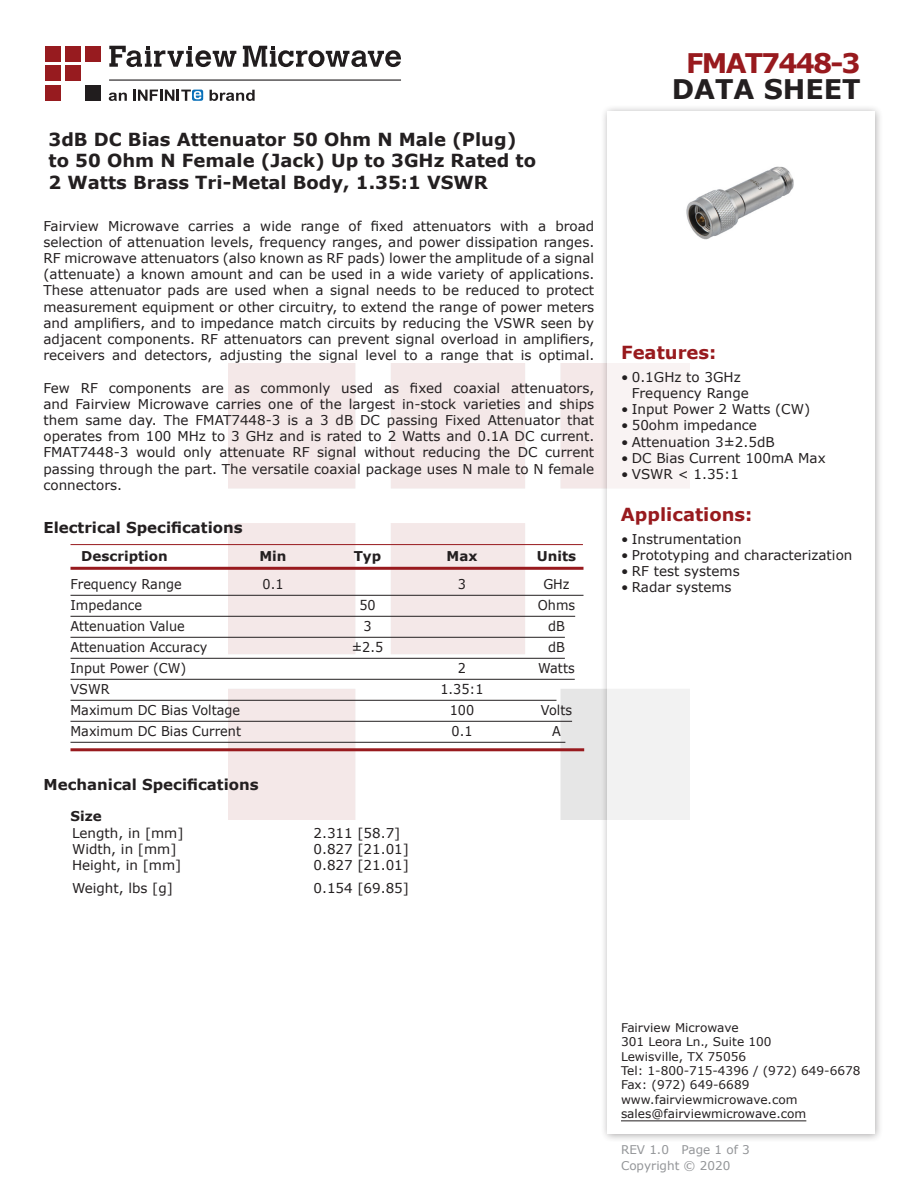
<style>
.page{position:relative;width:918px;height:1188px;background:#fff}
.page>*{position:absolute;margin:0;border:0;box-sizing:border-box;transform-origin:0 0}
.FM{font:700 27px "Verdana";letter-spacing:-.07em;color:#981a1e}
.t1{font:700 27px "Verdana";color:#231f20}
.Web_Description_Para{font:700 18px/21.6px "Verdana";color:#231f20}
.Applications_Header{font:700 18px "Verdana";color:#981a1e}
.Head1{font:700 15px "Verdana";color:#231f20}
.MarketingDescription{font:13.5px/16.2px "Verdana";color:#231f20;text-align:justify}
.Table-Header{font:13.5px "Verdana";color:#231f20;scale:.95 1}
.Specs_Para{font:13.5px "Verdana";color:#231f20}
.Table-Header-2{font:700 13.5px "Verdana";color:#231f20}
.Head2{font:700 13.5px "Verdana";color:#231f20}
.FM_Info{font:12px "Verdana";color:#231f20}
.REV_Info{font:12px "Verdana";color:#939598}
</style>
<div class="page">
<div style="left:45px;top:46px;width:16px;height:15px;background:#971b1f"></div>
<div style="left:65px;top:66px;width:16px;height:15px;background:#971b1f"></div>
<div style="left:85px;top:85px;width:16px;height:16px;background:#211d1e"></div>
<div style="left:45px;top:85px;width:16px;height:16px;background:#971b1f"></div>
<div style="left:85px;top:46px;width:16px;height:15px;background:#971b1f"></div>
<div style="left:45px;top:66px;width:16px;height:15px;background:#971b1f"></div>
<div style="left:65px;top:46px;width:16px;height:15px;background:#971b1f"></div>
<svg style="left:109px;top:46px;width:292px;height:21px"></svg>
<svg style="left:192px;top:90px;width:11px;height:11px"></svg>
<svg style="left:133px;top:90px;width:68px;height:11px"></svg>
<svg style="left:210px;top:90px;width:45px;height:11px"></svg>
<svg style="left:109px;top:93px;width:18px;height:8px"></svg>
<hr style="left:109px;top:80px;width:292px;height:1px;background:#211d1e">
<div style="left:600px;top:104px;width:284px;height:1039px;background:#231f20;opacity:.75"></div>
<div style="left:608px;top:111px;width:267px;height:1023px;background:#fff"></div>
<hr style="left:70px;top:544px;width:513px;height:1px;background:#981a1e">
<hr style="left:70px;top:567px;width:514px;height:3px;background:#981a1e">
<hr style="left:70px;top:595px;width:514px;height:1px;background:#231f20">
<hr style="left:70px;top:616px;width:505px;height:1px;background:#231f20">
<hr style="left:70px;top:637px;width:495px;height:1px;background:#231f20">
<hr style="left:70px;top:658px;width:495px;height:1px;background:#231f20">
<hr style="left:70px;top:679px;width:505px;height:1px;background:#231f20">
<hr style="left:70px;top:700px;width:486px;height:1px;background:#231f20">
<hr style="left:70px;top:721px;width:502px;height:1px;background:#231f20">
<hr style="left:70px;top:742px;width:495px;height:1px;background:#231f20">
<hr style="left:70px;top:748px;width:514px;height:3px;background:#981a1e">
<hr style="left:621px;top:1120px;width:185px;height:1px;background:#231f20">
<img style="left:686px;top:166px;width:108px;height:74px">
<p class="Web_Description_Para" style="left:49px;top:128px;width:489px">3dB DC Bias Attenuator 50 Ohm N Male (Plug) to 50 Ohm N Female (Jack) Up to 3GHz Rated to<br>2 Watts Brass Tri-Metal Body, 1.35:1 VSWR</p>
<p class="MarketingDescription" style="left:44px;top:217px;width:552px">Fairview Microwave carries a wide range of fixed attenuators with a broad selection of attenuation levels, frequency ranges, and power dissipation ranges.<br>RF microwave attenuators (also known as RF pads) lower the amplitude of a signal (attenuate) a known amount and can be used in a wide variety of applications.<br>These attenuator pads are used when a signal needs to be reduced to protect measurement equipment or other circuitry, to extend the range of power meters and amplifiers, and to impedance match circuits by reducing the VSWR seen by adjacent components. RF attenuators can prevent signal overload in amplifiers, receivers and detectors, adjusting the signal level to a range that is optimal.</p>
<p class="MarketingDescription" style="left:44px;top:379px;width:552px">Few RF components are as commonly used as fixed coaxial attenuators, and Fairview Microwave carries one of the largest in-stock varieties and ships them same day. The FMAT7448-3 is a 3 dB DC passing Fixed Attenuator that operates from 100 MHz to 3 GHz and is rated to 2 Watts and 0.1A DC current.<br>FMAT7448-3 would only attenuate RF signal without reducing the DC current passing through the part. The versatile coaxial package uses N male to N female connectors.</p>
<p class="Head1" style="left:44px;top:517px;width:201px">Electrical Specifications</p>
<p class="Table-Header-2" style="left:81px;top:546px;width:88px">Description</p>
<p class="Table-Header-2" style="left:259px;top:546px;width:29px">Min</p>
<p class="Table-Header-2" style="left:354px;top:546px;width:29px">Typ</p>
<p class="Table-Header-2" style="left:447px;top:546px;width:32px">Max</p>
<p class="Table-Header-2" style="left:537px;top:546px;width:41px">Units</p>
<p class="Table-Header" style="left:70px;top:575px;width:119px">Frequency Range</p>
<p class="Table-Header" style="left:263px;top:575px;width:24px">0.1</p>
<p class="Table-Header" style="left:458px;top:575px;width:10px">3</p>
<p class="Table-Header" style="left:543px;top:575px;width:29px">GHz</p>
<p class="Table-Header" style="left:70px;top:596px;width:77px">Impedance</p>
<p class="Table-Header" style="left:359px;top:596px;width:19px">50</p>
<p class="Table-Header" style="left:538px;top:596px;width:41px">Ohms</p>
<p class="Table-Header" style="left:70px;top:617px;width:122px">Attenuation Value</p>
<p class="Table-Header" style="left:363px;top:617px;width:10px">3</p>
<p class="Table-Header" style="left:548px;top:617px;width:19px">dB</p>
<p class="Table-Header" style="left:70px;top:638px;width:145px">Attenuation Accuracy</p>
<p class="Table-Header" style="left:352px;top:638px;width:35px">±2.5</p>
<p class="Table-Header" style="left:548px;top:638px;width:19px">dB</p>
<p class="Table-Header" style="left:70px;top:659px;width:123px">Input Power (CW)</p>
<p class="Table-Header" style="left:458px;top:659px;width:10px">2</p>
<p class="Table-Header" style="left:538px;top:659px;width:40px">Watts</p>
<p class="Table-Header" style="left:70px;top:680px;width:43px">VSWR</p>
<p class="Table-Header" style="left:440px;top:680px;width:47px">1.35:1</p>
<p class="Table-Header" style="left:70px;top:701px;width:180px">Maximum DC Bias Voltage</p>
<p class="Table-Header" style="left:450px;top:701px;width:27px">100</p>
<p class="Table-Header" style="left:541px;top:701px;width:34px">Volts</p>
<p class="Table-Header" style="left:70px;top:722px;width:181px">Maximum DC Bias Current</p>
<p class="Table-Header" style="left:452px;top:722px;width:24px">0.1</p>
<p class="Table-Header" style="left:552px;top:722px;width:11px">A</p>
<p class="Head1" style="left:44px;top:774px;width:217px">Mechanical Specifications</p>
<p class="Head2" style="left:70px;top:807px;width:33px">Size</p>
<p class="Specs_Para" style="left:72px;top:824px;width:113px">Length, in [mm]</p>
<p class="Specs_Para" style="left:314px;top:824px;width:88px">2.311 [58.7]</p>
<p class="Specs_Para" style="left:72px;top:840px;width:106px">Width, in [mm]</p>
<p class="Specs_Para" style="left:314px;top:840px;width:97px">0.827 [21.01]</p>
<p class="Specs_Para" style="left:72px;top:856px;width:111px">Height, in [mm]</p>
<p class="Specs_Para" style="left:314px;top:856px;width:97px">0.827 [21.01]</p>
<p class="Specs_Para" style="left:72px;top:878px;width:102px">Weight, lbs [g]</p>
<p class="Specs_Para" style="left:314px;top:878px;width:97px">0.154 [69.85]</p>
<p class="FM" style="left:686px;top:44px;width:176px">FMAT7448-3</p>
<p class="t1" style="left:672px;top:70px;width:191px">DATA SHEET</p>
<p class="Applications_Header" style="left:621px;top:339px;width:97px">Features:</p>
<p class="MarketingDescription" style="left:632px;top:369px;width:119px;text-indent:-11px">• 0.1GHz to 3GHz<br>Frequency Range</p>
<p class="MarketingDescription" style="left:621px;top:401px;width:191px">• Input Power 2 Watts (CW)</p>
<p class="MarketingDescription" style="left:621px;top:417px;width:138px">• 50ohm impedance</p>
<p class="MarketingDescription" style="left:621px;top:433px;width:155px">• Attenuation 3±2.5dB</p>
<p class="MarketingDescription" style="left:621px;top:450px;width:206px">• DC Bias Current 100mA Max</p>
<p class="MarketingDescription" style="left:621px;top:466px;width:119px">• VSWR &lt; 1.35:1</p>
<p class="Applications_Header" style="left:621px;top:501px;width:133px">Applications:</p>
<p class="MarketingDescription" style="left:621px;top:531px;width:122px">• Instrumentation</p>
<p class="MarketingDescription" style="left:621px;top:547px;width:233px">• Prototyping and characterization</p>
<p class="MarketingDescription" style="left:621px;top:563px;width:120px">• RF test systems</p>
<p class="MarketingDescription" style="left:621px;top:579px;width:112px">• Radar systems</p>
<p class="FM_Info" style="left:621px;top:1019px;width:119px">Fairview Microwave</p>
<p class="FM_Info" style="left:621px;top:1034px;width:152px">301 Leora Ln., Suite 100</p>
<p class="FM_Info" style="left:621px;top:1048px;width:127px">Lewisville, TX 75056</p>
<p class="FM_Info" style="left:621px;top:1062px;width:241px">Tel: 1-800-715-4396 / (972) 649-6678</p>
<p class="FM_Info" style="left:621px;top:1077px;width:130px">Fax: (972) 649-6689</p>
<p class="FM_Info" style="left:621px;top:1091px;width:178px">www.fairviewmicrowave.com</p>
<p class="FM_Info" style="left:621px;top:1106px;width:187px">sales@fairviewmicrowave.com</p>
<p class="REV_Info" style="left:621px;top:1141px;width:130px">REV 1.0 Page 1 of 3</p>
<p class="REV_Info" style="left:621px;top:1157px;width:111px">Copyright © 2020</p>
</div>
